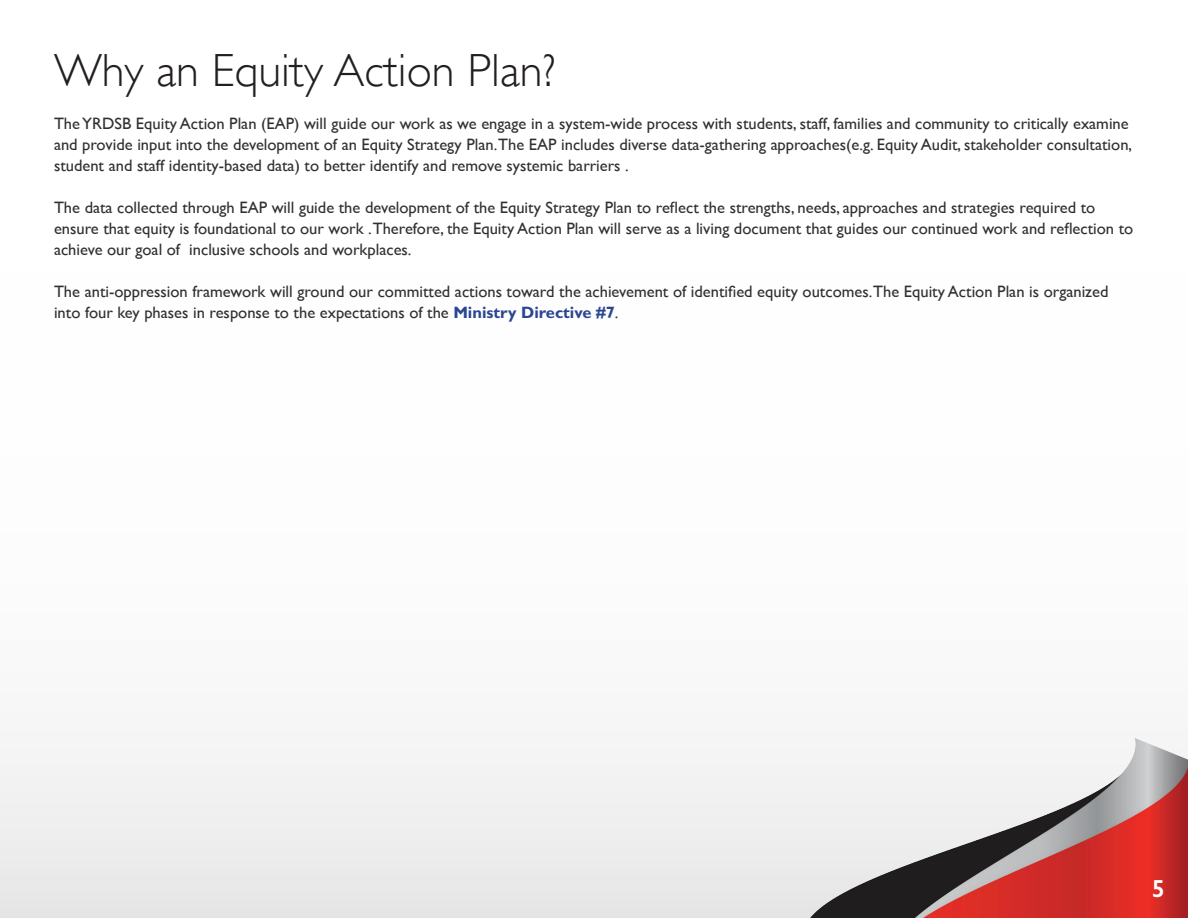
<style>
.page{position:relative;width:1188px;height:918px;background:#fff}
.page>*{position:absolute;margin:0;border:0;box-sizing:border-box;transform-origin:0 0}
.t1{font:300 46.5px "Gill Sans";color:#231f20}
.t2{font:600 24.75px "Gill Sans";color:#fff}
.t3{font:16.5px/21px "Gill Sans";color:#312f30}
.s1{font-weight:700;color:#2a4692}
</style>
<div class="page">
<img style="left:0;top:737px;width:1188px;height:181px">
<h1 class="t1" style="left:54px;top:34px;width:503px">Why an Equity Action Plan?</h1>
<p class="t3" style="left:54px;top:112px;width:1080px">The YRDSB Equity Action Plan (EAP) will guide our work as we engage in a system-wide process with students, staff, families and community to critically examine and provide input into the development of an Equity Strategy Plan.The EAP includes diverse data-gathering approaches(e.g. Equity Audit, stakeholder consultation, student and staff identity-based data) to better identify and remove systemic barriers .</p>
<p class="t3" style="left:54px;top:196px;width:1081px">The data collected through EAP will guide the development of the Equity Strategy Plan to reflect the strengths, needs, approaches and strategies required to ensure that equity is foundational to our work .Therefore, the Equity Action Plan will serve as a living document that guides our continued work and reflection to achieve our goal of inclusive schools and workplaces.</p>
<p class="t3" style="left:54px;top:280px;width:1056px">The anti-oppression framework will ground our committed actions toward the achievement of identified equity outcomes.The Equity Action Plan is organized into four key phases in response to the expectations of the <span class="s1">Ministry Directive #7</span>.</p>
<h2 class="t2" style="left:1152px;top:874px;width:15px">5</h2>
</div>
